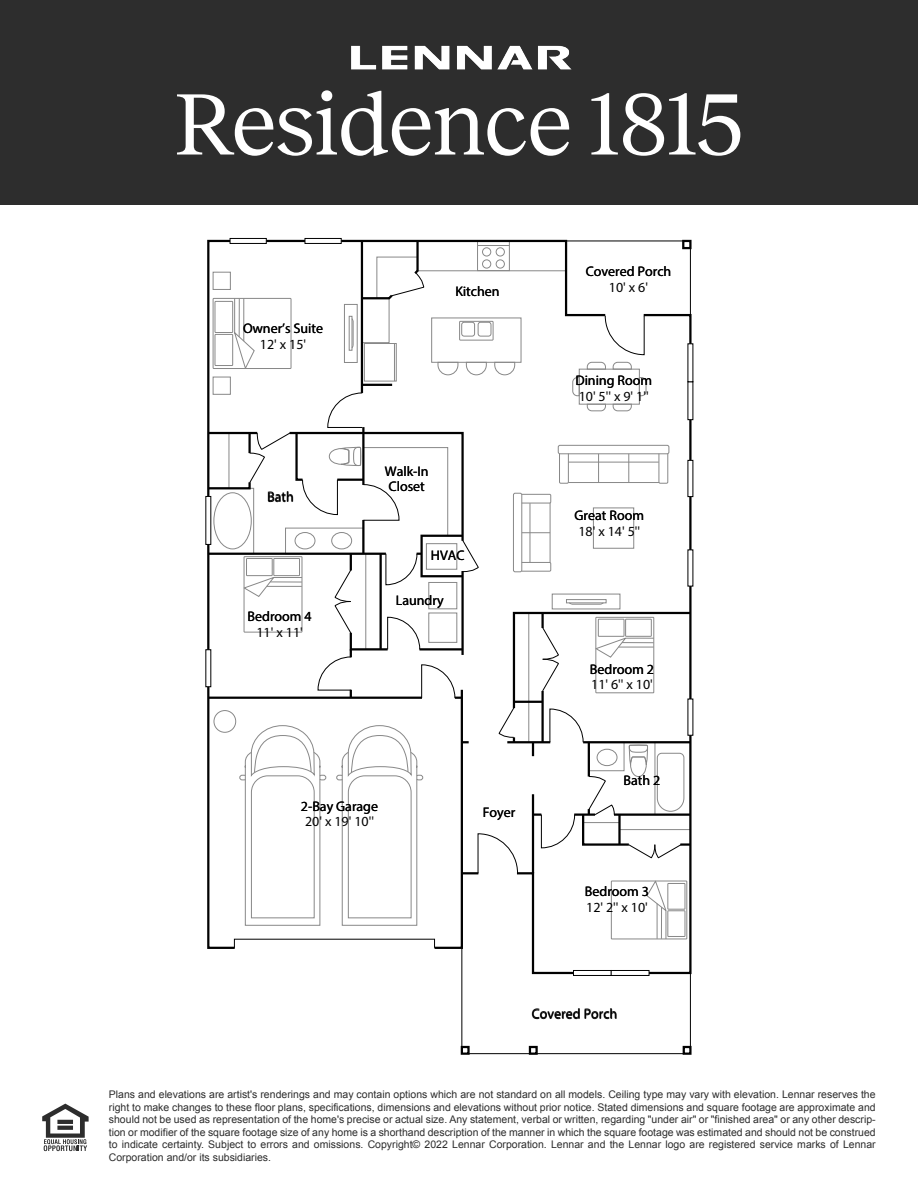
<style>
.page{position:relative;width:918px;height:1188px;background:#fff}
.page>*{position:absolute;margin:0;border:0;box-sizing:border-box;transform-origin:0 0}
.t1{font:90px "Reckless";letter-spacing:-.005em;color:#fff}
.t2{font:500 13.95px/15px "Mabry Pro";color:#000}
.t3{font:10.5px/12.6px "Arial";color:#2d2d2d;text-align:justify}
</style>
<div class="page">
<div style="left:0;top:0;width:918px;height:205px;background:#2d2d2d"></div>
<img style="left:351px;top:45px;width:221px;height:25px">
<svg style="left:42px;top:1104px;width:47px;height:47px"></svg>
<svg style="left:531px;top:950px;width:161px;height:25px"></svg>
<div style="left:683px;top:1046px;width:9px;height:9px;border:2px solid #010101"></div>
<div style="left:529px;top:1046px;width:9px;height:9px;border:2px solid #010101"></div>
<div style="left:461px;top:1046px;width:9px;height:9px;border:2px solid #010101"></div>
<hr style="left:461px;top:948px;width:1px;height:99px;background:#010101">
<hr style="left:469px;top:1053px;width:215px;height:1px;background:#010101">
<hr style="left:690px;top:973px;width:1px;height:74px;background:#010101">
<svg style="left:573px;top:970px;width:38px;height:6px"></svg>
<svg style="left:611px;top:970px;width:38px;height:6px"></svg>
<div style="left:305px;top:238px;width:37px;height:6px;background:#090909"></div>
<div style="left:230px;top:238px;width:37px;height:6px;background:#090909"></div>
<div style="left:205px;top:496px;width:6px;height:49px;background:#545454"></div>
<div style="left:205px;top:649px;width:6px;height:38px;background:#545454"></div>
<svg style="left:206px;top:239px;width:487px;height:711px"></svg>
<hr style="left:568px;top:482px;width:91px;height:1px;background:#888">
<div style="left:593px;top:508px;width:41px;height:41px;border:1px solid #888"></div>
<h1 class="t1" style="left:175px;top:59px;width:570px">Residence 1815</h1>
<h2 class="t2" style="left:243px;top:321px;width:82px">Owner’s Suite</h2>
<h2 class="t2" style="left:260px;top:337px;width:48px">12' x 15'</h2>
<h2 class="t2" style="left:267px;top:489px;width:28px">Bath</h2>
<h2 class="t2" style="left:248px;top:609px;width:66px">Bedroom 4</h2>
<h2 class="t2" style="left:256px;top:625px;width:48px">11' x 11'</h2>
<h2 class="t2" style="left:455px;top:283px;width:46px">Kitchen</h2>
<h2 class="t2" style="left:385px;top:464px;width:45px">Walk-In<br>Closet</h2>
<h2 class="t2" style="left:431px;top:548px;width:35px">HVAC</h2>
<h2 class="t2" style="left:396px;top:592px;width:49px">Laundry</h2>
<h2 class="t2" style="left:301px;top:798px;width:79px">2-Bay Garage</h2>
<h2 class="t2" style="left:305px;top:814px;width:70px">20' x 19' 10''</h2>
<h2 class="t2" style="left:483px;top:804px;width:34px">Foyer</h2>
<h2 class="t2" style="left:586px;top:264px;width:87px">Covered Porch</h2>
<h2 class="t2" style="left:609px;top:279px;width:41px">10' x 6'</h2>
<h2 class="t2" style="left:575px;top:373px;width:78px">Dining Room</h2>
<h2 class="t2" style="left:579px;top:388px;width:71px">10' 5'' x 9' 1''</h2>
<h2 class="t2" style="left:575px;top:508px;width:71px">Great Room</h2>
<h2 class="t2" style="left:578px;top:524px;width:63px">18' x 14' 5''</h2>
<h2 class="t2" style="left:590px;top:661px;width:66px">Bedroom 2</h2>
<h2 class="t2" style="left:591px;top:677px;width:63px">11' 6'' x 10'</h2>
<h2 class="t2" style="left:624px;top:773px;width:38px">Bath 2</h2>
<h2 class="t2" style="left:585px;top:884px;width:66px">Bedroom 3</h2>
<h2 class="t2" style="left:586px;top:900px;width:63px">12' 2'' x 10'</h2>
<h2 class="t2" style="left:532px;top:1006px;width:87px">Covered Porch</h2>
<p class="t3" style="left:109px;top:1088px;width:768px">Plans and elevations are artist's renderings and may contain options which are not standard on all models. Ceiling type may vary with elevation. Lennar reserves the right to make changes to these floor plans, specifications, dimensions and elevations without prior notice. Stated dimensions and square footage are approximate and should not be used as representation of the home's precise or actual size. Any statement, verbal or written, regarding "under air" or "finished area" or any other descrip&shy;tion or modifier of the square footage size of any home is a shorthand description of the manner in which the square footage was estimated and should not be construed to indicate certainty. Subject to errors and omissions. Copyright© 2022 Lennar Corporation. Lennar and the Lennar logo are registered service marks of Lennar Corporation and/or its subsidiaries.</p>
</div>
